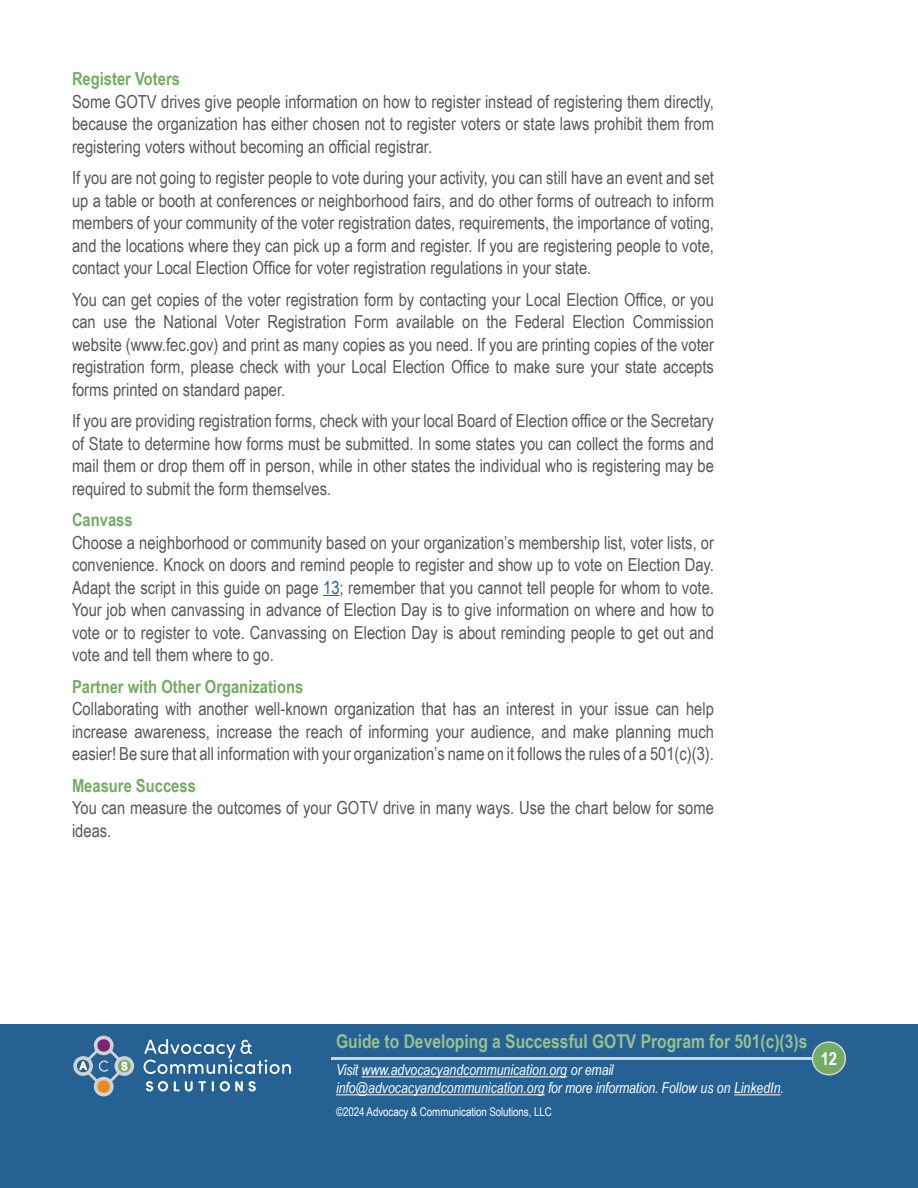
<style>
.page{position:relative;width:918px;height:1188px;background:#fff}
.page>*{position:absolute;margin:0;border:0;box-sizing:border-box;transform-origin:0 0}
.t1{font:700 19.05px "Arial Narrow";color:#99c08c}
.text{font:18px/22.5px "Arial Narrow";color:#57585a;text-align:justify}
.subheadgreen{font:700 18px "Arial Narrow";color:#74ac65}
.t2{font:700 18px "Arial Narrow";color:#fff}
.t3{font:italic 15px/18px "Arial Narrow";color:#fff}
.t4{font:12px "Arial Narrow";letter-spacing:-.01em;color:#fff}
.s1{color:#266194}
.s2{font-size:13.5px;color:#266194}
</style>
<div class="page">
<div style="left:0;top:1024px;width:918px;height:164px;background:#266194"></div>
<hr style="left:331px;top:1057px;width:492px;height:3px;background:#d1d2d4">
<div style="left:813px;top:1042px;width:32px;height:33px;background:#74ac65;border-radius:50%"></div>
<div style="left:812px;top:1041px;width:34px;height:35px;border:2px solid #d1d2d4;border-radius:50%"></div>
<svg style="left:144px;top:1039px;width:147px;height:35px"></svg>
<svg style="left:146px;top:1081px;width:22px;height:10px"></svg>
<svg style="left:174px;top:1081px;width:32px;height:10px"></svg>
<svg style="left:212px;top:1081px;width:2px;height:10px"></svg>
<svg style="left:220px;top:1081px;width:36px;height:10px"></svg>
<svg style="left:73px;top:1036px;width:61px;height:60px"></svg>
<hr style="left:361px;top:1076px;width:206px;height:1px;background:#fff">
<hr style="left:336px;top:1094px;width:209px;height:1px;background:#fff">
<hr style="left:734px;top:1094px;width:47px;height:1px;background:#fff">
<svg style="left:323px;top:595px;width:17px;height:1px"></svg>
<p class="subheadgreen" style="left:72px;top:65px;width:110px">Register Voters</p>
<p class="text" style="left:72px;top:89px;width:643px">Some GOTV drives give people information on how to register instead of registering them directly, because the organization has either chosen not to register voters or state laws prohibit them from registering voters without becoming an official registrar.</p>
<p class="text" style="left:72px;top:166px;width:643px">If you are not going to register people to vote during your activity, you can still have an event and set up a table or booth at conferences or neighborhood fairs, and do other forms of outreach to inform members of your community of the voter registration dates, requirements, the importance of voting, and the locations where they can pick up a form and register. If you are registering people to vote, contact your Local Election Office for voter registration regulations in your state.</p>
<p class="text" style="left:72px;top:287px;width:643px">You can get copies of the voter registration form by contacting your Local Election Office, or you can use the National Voter Registration Form available on the Federal Election Commission website (www.fec.gov) and print as many copies as you need. If you are printing copies of the voter registration form, please check with your Local Election Office to make sure your state accepts forms printed on standard paper.</p>
<p class="text" style="left:72px;top:409px;width:643px">If you are providing registration forms, check with your local Board of Election office or the Secretary of State to determine how forms must be submitted. In some states you can collect the forms and mail them or drop them off in person, while in other states the individual who is registering may be required to submit the form themselves.</p>
<p class="subheadgreen" style="left:72px;top:506px;width:62px">Canvass</p>
<p class="text" style="left:72px;top:530px;width:644px">Choose a neighborhood or community based on your organization’s membership list, voter lists, or convenience. Knock on doors and remind people to register and show up to vote on Election Day.<br>Adapt the script in this guide on page <span class="s1">13</span>; remember that you cannot tell people for whom to vote.<br>Your job when canvassing in advance of Election Day is to give information on where and how to vote or to register to vote. Canvassing on Election Day is about reminding people to get out and vote and tell them where to go.</p>
<p class="subheadgreen" style="left:72px;top:673px;width:233px">Partner with Other Organizations</p>
<p class="text" style="left:72px;top:697px;width:643px">Collaborating with another well-known organization that has an interest in your issue can help increase awareness, increase the reach of informing your audience, and make planning much easier! Be sure that all information with your organization’s name on it follows the rules of a 501(c)(3).</p>
<p class="subheadgreen" style="left:72px;top:772px;width:125px">Measure Success</p>
<p class="text" style="left:72px;top:796px;width:643px">You can measure the outcomes of your GOTV drive in many ways. Use the chart below for some ideas.</p>
<p class="t1" style="left:336px;top:1027px;width:473px">Guide to Developing a Successful GOTV Program for 501(c)(3)s</p>
<p class="t3" style="left:336px;top:1061px;width:450px">Visit www.advocacyandcommunication.org or email info@advocacyandcommunication.org for more information. Follow us on LinkedIn.</p>
<p class="t4" style="left:336px;top:1103px;width:220px">©2024 Advocacy &amp; Communication Solutions, LLC<span class="s2">.</span></p>
<p class="t2" style="left:821px;top:1045px;width:18px">12</p>
</div>
